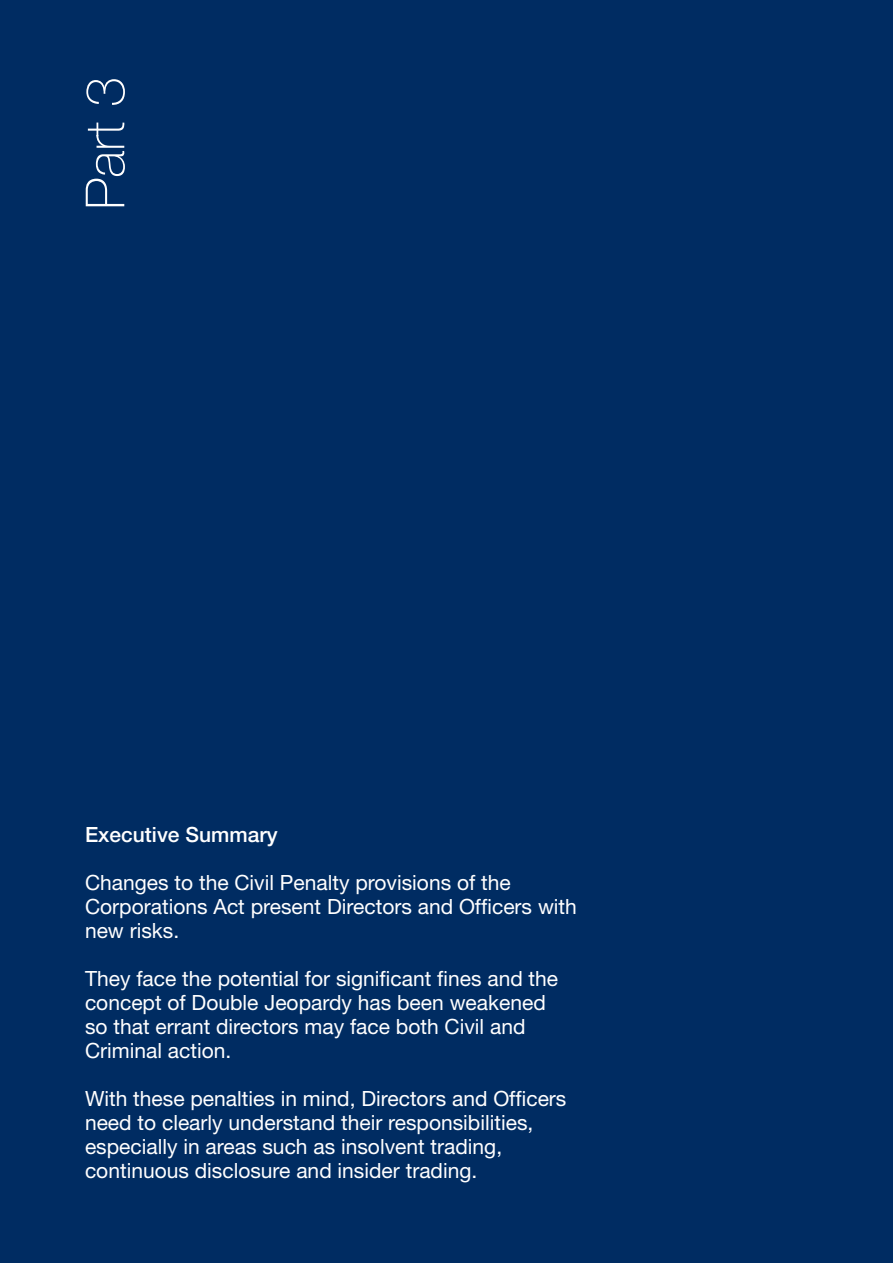
<style>
.page{position:relative;width:893px;height:1263px;background:#fff}
.page>*{position:absolute;margin:0;border:0;box-sizing:border-box;transform-origin:0 0}
.t1{font:100 54px "Helvetica Neue";color:#fff}
.t2{font:21px/24px "Helvetica Neue";color:#fff}
.t3{font:500 21px "Helvetica Neue CE";color:#fff}
</style>
<div class="page">
<div style="left:0;top:0;width:892px;height:1263px;background:#002c62"></div>
<h1 class="t1" style="left:86px;top:210px;width:134px;rotate:-90deg">Part 3</h1>
<p class="t3" style="left:85px;top:827px;width:194px">Executive Summary</p>
<p class="t2" style="left:85px;top:873px;width:493px">Changes to the Civil Penalty provisions of the<br>Corporations Act present Directors and Officers with new risks.</p>
<p class="t2" style="left:85px;top:969px;width:474px">They face the potential for significant fines and the concept of Double Jeopardy has been weakened so that errant directors may face both Civil and Criminal action.</p>
<p class="t2" style="left:85px;top:1089px;width:483px">With these penalties in mind, Directors and Officers need to clearly understand their responsibilities, especially in areas such as insolvent trading, continuous disclosure and insider trading.</p>
</div>
